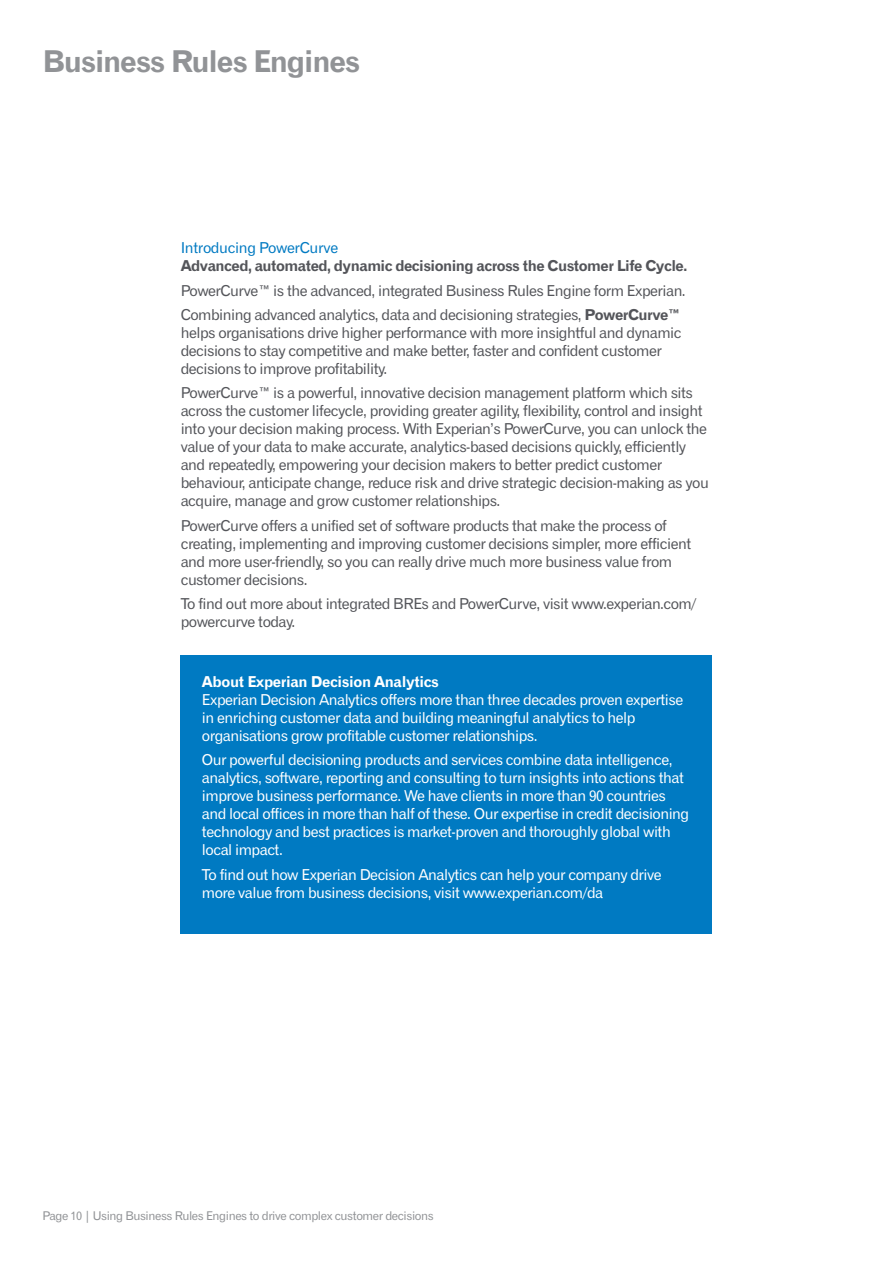
<style>
.page{position:relative;width:893px;height:1263px;background:#fff}
.page>*{position:absolute;margin:0;border:0;box-sizing:border-box;transform-origin:0 0}
.Main_Heading_20pt_Bo{font:30px "Gothic 720 BT Bold B";letter-spacing:-.04em;color:#919396}
.Body_10pt_Regular{font:15px/18px "Gothic 720 BT Roman B";letter-spacing:-.035em;color:#54555a}
.Body_10pt_Regular-2{font:15px/18px "Gothic 720 BT Roman B";letter-spacing:-.035em;color:#fff}
.Body_10pt_Regular-3{font:15px "Gothic 720 BT Bold B";letter-spacing:-.035em;color:#54555a}
.Subheading_10pt_Regu{font:15px "Gothic 720 BT Bold B";letter-spacing:-.025em;color:#fff}
.Subheading_10pt_Regu-2{font:15px "Gothic 720 BT Roman B";letter-spacing:-.025em;color:#007ac2}
.t1{font:12px "Gothic 720 BT Roman B";letter-spacing:-.035em;color:#919396}
.s1{font-family:"Gothic 720 BT Bold B"}
</style>
<div class="page">
<div style="left:181px;top:655px;width:531px;height:278px;background:#007ac2"></div>
<p class="Main_Heading_20pt_Bo" style="left:43px;top:43px;width:319px">Business Rules Engines</p>
<p class="Subheading_10pt_Regu-2" style="left:181px;top:239px;width:159px">Introducing PowerCurve</p>
<p class="Body_10pt_Regular-3" style="left:181px;top:257px;width:508px">Advanced, automated, dynamic decisioning across the Customer Life Cycle.</p>
<p class="Body_10pt_Regular" style="left:181px;top:281px;width:506px">PowerCurve™ is the advanced, integrated Business Rules Engine form Experian.</p>
<p class="Body_10pt_Regular" style="left:181px;top:306px;width:502px">Combining advanced analytics, data and decisioning strategies, <span class="s1">PowerCurve™ </span>helps organisations drive higher performance with more insightful and dynamic decisions to stay competitive and make better, faster and confident customer decisions to improve profitability.</p>
<p class="Body_10pt_Regular" style="left:181px;top:384px;width:530px">PowerCurve™ is a powerful, innovative decision management platform which sits across the customer lifecycle, providing greater agility, flexibility, control and insight into your decision making process. With Experian’s PowerCurve, you can unlock the value of your data to make accurate, analytics-based decisions quickly, efficiently and repeatedly, empowering your decision makers to better predict customer behaviour, anticipate change, reduce risk and drive strategic decision-making as you acquire, manage and grow customer relationships.</p>
<p class="Body_10pt_Regular" style="left:181px;top:516px;width:512px">PowerCurve offers a unified set of software products that make the process of creating, implementing and improving customer decisions simpler, more efficient and more user-friendly, so you can really drive much more business value from customer decisions.</p>
<p class="Body_10pt_Regular" style="left:181px;top:595px;width:517px">To find out more about integrated BREs and PowerCurve, visit www.experian.com/ powercurve today.</p>
<p class="Subheading_10pt_Regu" style="left:202px;top:672px;width:239px">About Experian Decision Analytics</p>
<p class="Body_10pt_Regular-2" style="left:202px;top:690px;width:483px">Experian Decision Analytics offers more than three decades proven expertise in enriching customer data and building meaningful analytics to help organisations grow profitable customer relationships.</p>
<p class="Body_10pt_Regular-2" style="left:202px;top:751px;width:489px">Our powerful decisioning products and services combine data intelligence, analytics, software, reporting and consulting to turn insights into actions that improve business performance. We have clients in more than 90 countries and local offices in more than half of these. Our expertise in credit decisioning technology and best practices is market-proven and thoroughly global with local impact.</p>
<p class="Body_10pt_Regular-2" style="left:202px;top:865px;width:461px">To find out how Experian Decision Analytics can help your company drive more value from business decisions, visit www.experian.com/da</p>
<p class="t1" style="left:43px;top:1209px;width:393px">Page 10 | Using Business Rules Engines to drive complex customer decisions</p>
</div>
